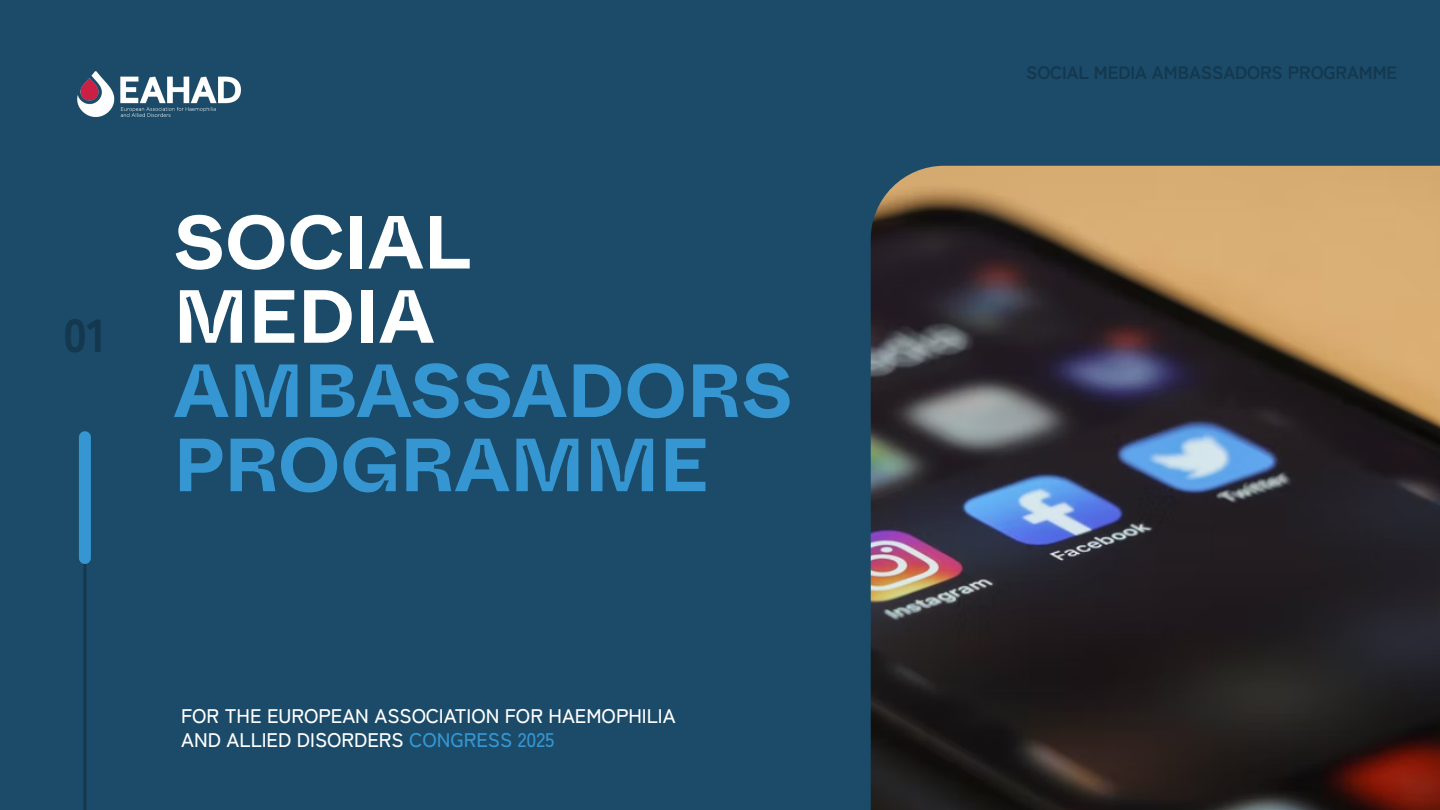
<style>
.page{position:relative;width:1440px;height:810px;background:#1b4b69}
.page>*{position:absolute;margin:0;border:0;box-sizing:border-box;transform-origin:0 0}
.t1{font:700 75.07px/74.2px "Whyte Inktrap";color:#3596d2}
.t2{font:700 75.07px/74.2px "Whyte Inktrap";color:#fff}
.t3{font:900 46.35px "Zen Kaku Gothic New";color:#14384f}
.t4{font:500 19.73px/24.8px "Zen Kaku Gothic New";color:#fff}
.t5{font:700 18px "Zen Kaku Gothic New";color:#14384f}
.s1{color:#3596d2}
</style>
<div class="page">
<img style="left:871px;top:166px;width:569px;height:644px">
<img style="left:77px;top:71px;width:164px;height:46px">
<hr style="left:83px;top:486px;width:3px;height:324px;background:#14384f">
<div style="left:79px;top:431px;width:12px;height:133px;background:#3596d2;border-radius:6px"></div>
<h2 class="t3" style="left:64px;top:305px;width:44px">01</h2>
<h1 class="t2" style="left:174px;top:201px;width:298px">SOCIAL<br>MEDIA</h1>
<h1 class="t1" style="left:174px;top:350px;width:621px">AMBASSADORS<br>PROGRAMME</h1>
<p class="t4" style="left:181px;top:703px;width:496px">FOR THE EUROPEAN ASSOCIATION FOR HAEMOPHILIA<br>AND ALLIED DISORDERS <span class="s1">CONGRESS 2025</span></p>
<p class="t5" style="left:1026px;top:61px;width:373px">SOCIAL MEDIA AMBASSADORS PROGRAMME</p>
</div>
